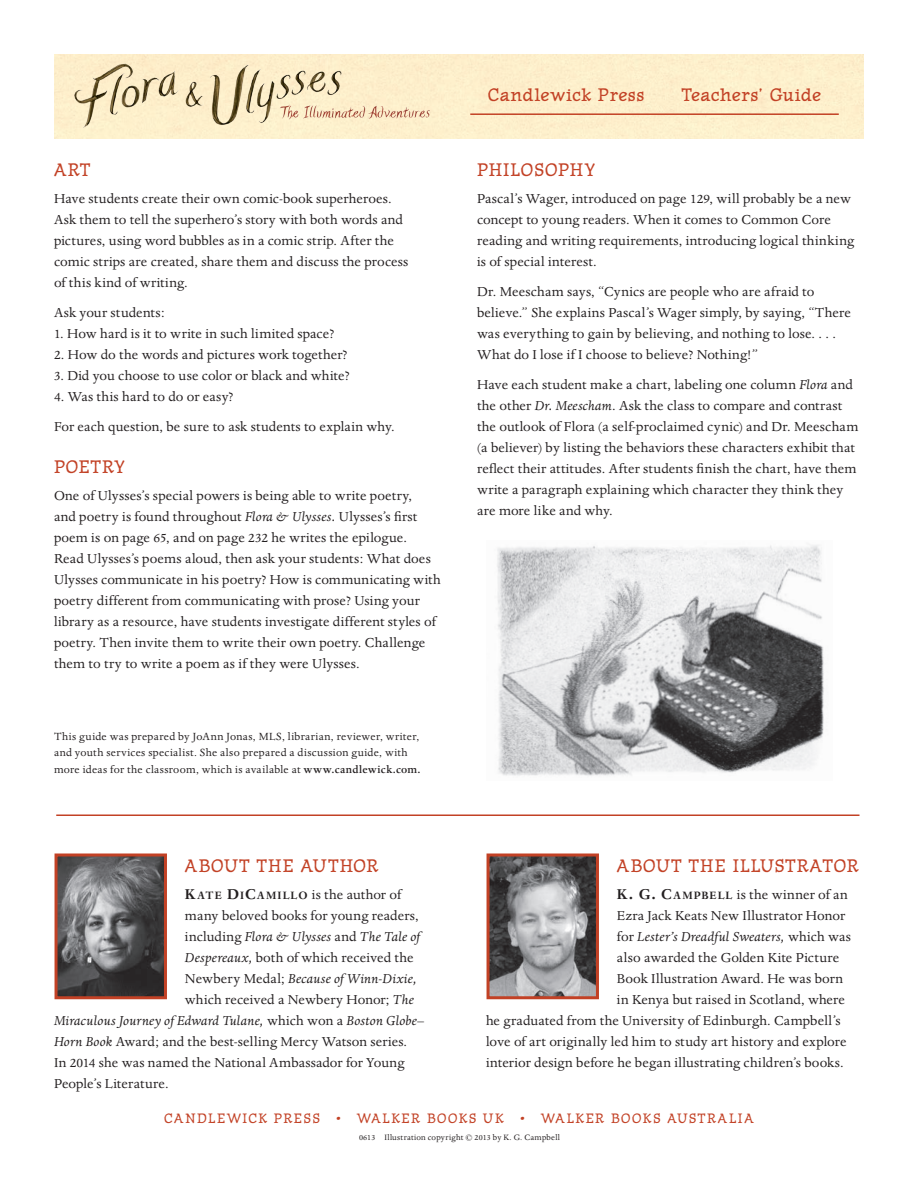
<style>
.page{position:relative;width:918px;height:1188px;background:#fff}
.page>*{position:absolute;margin:0;border:0;box-sizing:border-box;transform-origin:0 0}
.t1{font:18px "Journal Text M Bold";letter-spacing:.035em;color:#c24125}
.t2{font:18px "Journal Text M Bold";letter-spacing:.01em;color:#c24125}
.t3{font:15px/21px "Dante";letter-spacing:.01em;color:#231f20}
.t4{font:italic 15px "Dante";letter-spacing:.01em;color:#231f20}
.t5{font:13.5px "Journal Text M Bold";letter-spacing:.185em;color:#c24125}
.t6{font:12px/16.5px "Dante";letter-spacing:.03em;color:#231f20}
.t7{font:9px "Dante";letter-spacing:.025em;color:#231f20}
.s1{font-style:italic}
.s2{font-weight:500}
.s3{font-weight:700;font-size:16.5px}
.s4{font-weight:700;font-size:12.3px}
.s5{font-style:normal}
</style>
<div class="page">
<img style="left:73px;top:62px;width:360px;height:67px">
<img style="left:491px;top:858px;width:104px;height:137px">
<div style="left:487px;top:854px;width:112px;height:145px;border:3px solid #c24125"></div>
<img style="left:59px;top:858px;width:104px;height:137px">
<div style="left:55px;top:854px;width:112px;height:145px;border:3px solid #c24125"></div>
<img style="left:497px;top:545px;width:327px;height:231px">
<hr style="left:470px;top:113px;width:369px;height:2px;background:#c24125">
<hr style="left:56px;top:814px;width:804px;height:2px;background:#c24125">
<p class="t1" style="left:54px;top:159px;width:38px">ART</p>
<p class="t3" style="left:54px;top:188px;width:356px">Have students create their own comic-book superheroes.<br>Ask them to tell the superhero’s story with both words and pictures, using word bubbles as in a comic strip. After the comic strips are created, share them and discuss the process of this kind of writing.</p>
<p class="t3" style="left:54px;top:302px;width:112px">Ask your students:</p>
<p class="t3" style="left:54px;top:323px;width:282px">1. How hard is it to write in such limited space?</p>
<p class="t3" style="left:54px;top:344px;width:295px">2. How do the words and pictures work together?</p>
<p class="t3" style="left:54px;top:365px;width:297px">3. Did you choose to use color or black and white?</p>
<p class="t3" style="left:54px;top:382px;width:342px;line-height:30px">4. Was this hard to do or easy?<br>For each question, be sure to ask students to explain why.</p>
<p class="t1" style="left:54px;top:456px;width:72px">POETRY</p>
<p class="t3" style="left:54px;top:485px;width:388px">One of Ulysses’s special powers is being able to write poetry,<br>and poetry is found throughout <span class="s1">Flora &amp; Ulysses.</span> Ulysses’s first poem is on page 65, and on page 232 he writes the epilogue.<br>Read Ulysses’s poems aloud, then ask your students: What does Ulysses communicate in his poetry? How is communicating with poetry different from communicating with prose? Using your library as a resource, have students investigate different styles of poetry. Then invite them to write their own poetry. Challenge them to try to write a poem as if they were Ulysses.</p>
<p class="t6" style="left:54px;top:728px;width:368px">This guide was prepared by JoAnn Jonas, MLS, librarian, reviewer, writer, and youth services specialist. She also prepared a discussion guide, with more ideas for the classroom, which is available at <span class="s2">www.candlewick.com.</span></p>
<p class="t1" style="left:185px;top:855px;width:85px">ABOUT THE</p>
<p class="t1" style="left:301px;top:855px;width:32px">AUTHOR</p>
<p class="t3" style="left:185px;top:884px;width:218px"><span class="s3">K</span><span class="s4">ATE</span> <span class="s3">D</span><span class="s4">I</span><span class="s3">C</span><span class="s4">AMILLO</span> is the author of</p>
<p class="t3" style="left:185px;top:905px;width:235px">many beloved books for young readers,</p>
<p class="t4" style="left:185px;top:928px;width:237px"><span class="s5">including</span> Flora &amp; Ulysses <span class="s5">and</span> The Tale of</p>
<p class="t3" style="left:185px;top:947px;width:230px"><span class="s1">Despereaux,</span> both of which received the</p>
<p class="t4" style="left:185px;top:970px;width:233px"><span class="s5">Newbery Medal;</span> Because of Winn-Dixie,</p>
<p class="t3" style="left:185px;top:989px;width:231px">which received a Newbery Honor; <span class="s1">The</span></p>
<p class="t4" style="left:54px;top:1012px;width:371px">Miraculous Journey of Edward Tulane, <span class="s5">which won a</span> Boston Globe–</p>
<p class="t3" style="left:54px;top:1031px;width:355px"><span class="s1">Horn Book</span> Award; and the best-selling Mercy Watson series.</p>
<p class="t3" style="left:54px;top:1052px;width:352px">In 2014 she was named the National Ambassador for Young</p>
<p class="t3" style="left:54px;top:1073px;width:116px">People’s Literature.</p>
<p class="t1" style="left:488px;top:85px;width:174px">CANDLEWICK PRESS T</p>
<p class="t2" style="left:691px;top:85px;width:132px">EACHERS’ GUIDE</p>
<p class="t1" style="left:477px;top:159px;width:119px">PHILOSOPHY</p>
<p class="t3" style="left:477px;top:188px;width:379px">Pascal’s Wager, introduced on page 129, will probably be a new concept to young readers. When it comes to Common Core reading and writing requirements, introducing logical thinking is of special interest.</p>
<p class="t3" style="left:477px;top:281px;width:376px">Dr. Meescham says, “Cynics are people who are afraid to believe.” She explains Pascal’s Wager simply, by saying, “There was everything to gain by believing, and nothing to lose. . . .<br>What do I lose if I choose to believe? Nothing!”</p>
<p class="t3" style="left:477px;top:374px;width:383px">Have each student make a chart, labeling one column <span class="s1">Flora</span> and the other <span class="s1">Dr. Meescham</span>. Ask the class to compare and contrast the outlook of Flora (a self-proclaimed cynic) and Dr. Meescham (a believer) by listing the behaviors these characters exhibit that reflect their attitudes. After students finish the chart, have them write a paragraph explaining which character they think they are more like and why.</p>
<p class="t1" style="left:617px;top:855px;width:85px">ABOUT THE</p>
<p class="t1" style="left:733px;top:855px;width:44px">ILL USTRATOR</p>
<p class="t3" style="left:617px;top:884px;width:232px"><span class="s3">K. G. C</span><span class="s4">AMPBELL</span> is the winner of an</p>
<p class="t3" style="left:617px;top:905px;width:230px">Ezra Jack Keats New Illustrator Honor</p>
<p class="t4" style="left:617px;top:928px;width:236px"><span class="s5">for</span> Lester’s Dreadful Sweaters, <span class="s5">which was</span></p>
<p class="t3" style="left:617px;top:947px;width:224px">also awarded the Golden Kite Picture</p>
<p class="t3" style="left:617px;top:968px;width:228px">Book Illustration Award. He was born</p>
<p class="t3" style="left:617px;top:989px;width:230px">in Kenya but raised in Scotland, where</p>
<p class="t3" style="left:486px;top:1010px;width:356px">he graduated from the University of Edinburgh. Campbell’s</p>
<p class="t3" style="left:486px;top:1031px;width:362px">love of art originally led him to study art history and explore</p>
<p class="t3" style="left:486px;top:1052px;width:359px">interior design before he began illustrating children’s books.</p>
<p class="t5" style="left:164px;top:1111px;width:337px">CANDLEWICK PRESS • WALKER BOOKS UK</p>
<p class="t5" style="left:520px;top:1111px;width:233px">• WALKER BOOKS AUSTRALIA</p>
<p class="t7" style="left:359px;top:1133px;width:203px">0613 Illustration copyright © 2013 by K. G. Campbell</p>
</div>
